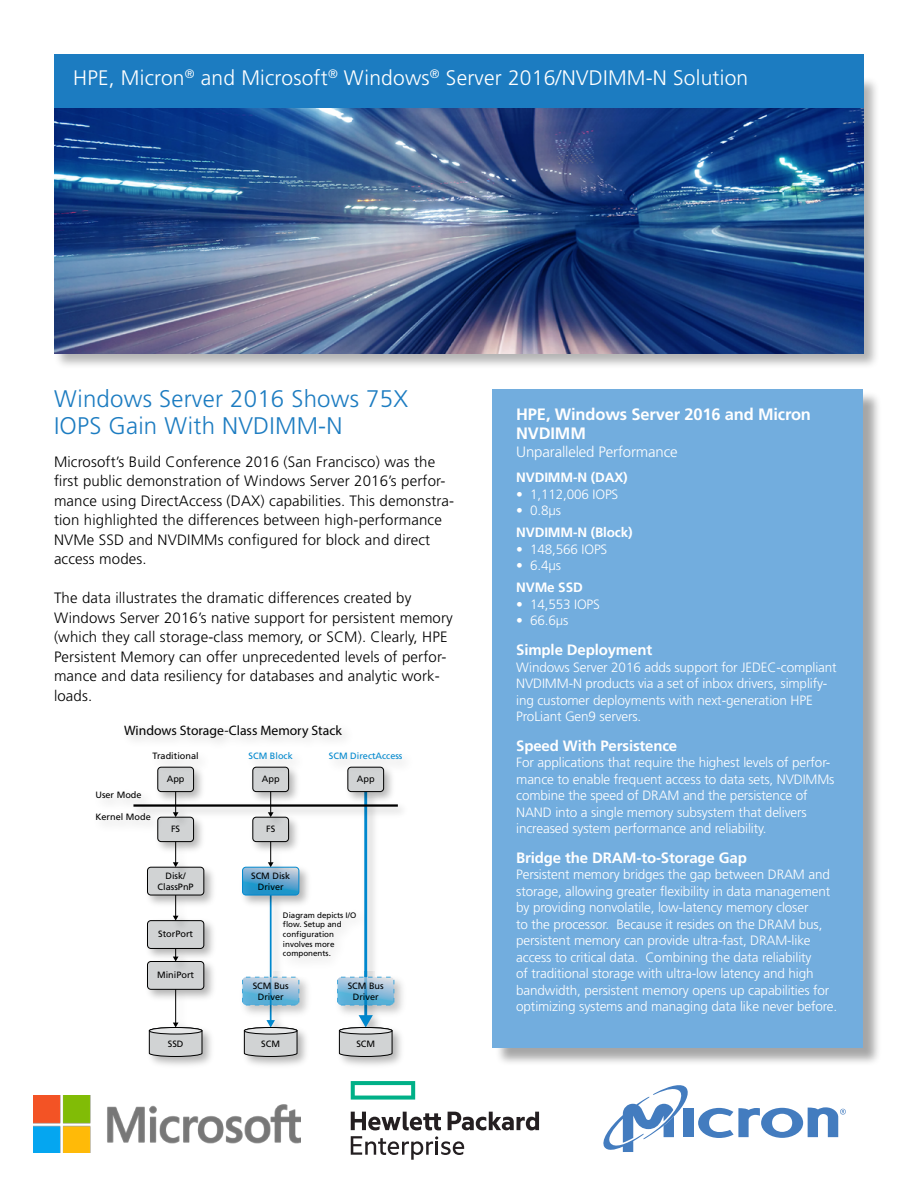
<style>
.page{position:relative;width:918px;height:1188px;background:#fff}
.page>*{position:absolute;margin:0;border:0;box-sizing:border-box;transform-origin:0 0}
.t1{font:300 24px/27px "Frutiger";letter-spacing:.01em;color:#1c7cc1}
.t2{font:300 21px "Frutiger";letter-spacing:.01em;color:#fff}
.t3{font:700 16.5px/19.5px "Frutiger";letter-spacing:-.01em;color:#fff}
.t4{font:300 15px/19.5px "Frutiger";letter-spacing:.01em;color:#000}
.t5{font:700 15px "Frutiger";letter-spacing:-.01em;color:#fff}
.t6{font:300 15px "Frutiger";letter-spacing:-.01em;color:#fff}
.t7{font:13.65px "Myriad Pro";color:#000}
.t8{font:300 13.5px/16.5px "Frutiger";letter-spacing:-.01em;color:#fff}
.t9{font:700 13.5px "Frutiger";letter-spacing:-.01em;color:#fff}
.t10{font:9.15px/10.9px "Frutiger";color:#000;text-align:center}
.t11{font:9.15px "Frutiger";color:#0088ce}
.t12{font:7.95px/9.6px "Frutiger";color:#000}
</style>
<div class="page">
<div style="left:494px;top:391px;width:387px;height:675px;background:#000;opacity:.35"></div>
<div style="left:492px;top:389px;width:370px;height:659px;background:#72adde"></div>
<div style="left:683px;top:1109px;width:10px;height:28px;background:#437cbf"></div>
<svg style="left:603px;top:1085px;width:87px;height:67px"></svg>
<svg style="left:698px;top:1107px;width:148px;height:31px"></svg>
<div style="left:53px;top:75px;width:827px;height:294px;background:#000;opacity:.3"></div>
<img style="left:54px;top:108px;width:810px;height:245px">
<div style="left:54px;top:54px;width:810px;height:54px;background:#1c7cc1"></div>
<img style="left:34px;top:1096px;width:267px;height:56px">
<img style="left:367px;top:822px;width:8px;height:80px">
<hr style="left:364px;top:792px;width:3px;height:225px;background:#0088ce">
<img style="left:269px;top:910px;width:5px;height:61px">
<hr style="left:270px;top:895px;width:2px;height:126px;background:#0088ce">
<img style="left:160px;top:780px;width:42px;height:19px">
<div style="left:158px;top:767px;width:36px;height:25px;background:#d1d3d4;border-radius:3px"></div>
<div style="left:157px;top:767px;width:37px;height:25px;border:1px solid #000;border-radius:3px"></div>
<img style="left:157px;top:822px;width:45px;height:28px">
<div style="left:158px;top:817px;width:36px;height:25px;background:#d1d3d4;border-radius:3px"></div>
<div style="left:157px;top:817px;width:37px;height:25px;border:1px solid #000;border-radius:3px"></div>
<img style="left:167px;top:786px;width:26px;height:46px">
<svg style="left:173px;top:792px;width:6px;height:7px"></svg>
<img style="left:147px;top:866px;width:66px;height:39px">
<div style="left:147px;top:867px;width:57px;height:28px;background:#d1d3d4;border-radius:3px"></div>
<div style="left:147px;top:867px;width:57px;height:28px;border:1px solid #000;border-radius:3px"></div>
<img style="left:167px;top:836px;width:26px;height:36px">
<svg style="left:173px;top:842px;width:6px;height:25px"></svg>
<img style="left:147px;top:920px;width:66px;height:36px">
<div style="left:147px;top:921px;width:57px;height:27px;background:#d1d3d4;border-radius:3px"></div>
<div style="left:147px;top:920px;width:57px;height:29px;border:1px solid #000;border-radius:3px"></div>
<img style="left:167px;top:893px;width:26px;height:32px">
<svg style="left:173px;top:895px;width:6px;height:26px"></svg>
<img style="left:147px;top:956px;width:66px;height:43px">
<div style="left:147px;top:962px;width:57px;height:27px;background:#d1d3d4;border-radius:3px"></div>
<div style="left:147px;top:961px;width:57px;height:29px;border:1px solid #000;border-radius:3px"></div>
<img style="left:167px;top:947px;width:26px;height:18px">
<svg style="left:173px;top:948px;width:6px;height:14px"></svg>
<img style="left:167px;top:988px;width:26px;height:34px">
<hr style="left:175px;top:989px;width:1px;height:34px;background:#000">
<img style="left:148px;top:1022px;width:63px;height:43px">
<svg style="left:149px;top:1023px;width:54px;height:34px"></svg>
<img style="left:252px;top:780px;width:45px;height:19px">
<div style="left:253px;top:767px;width:36px;height:25px;background:#d1d3d4;border-radius:3px"></div>
<div style="left:253px;top:767px;width:36px;height:25px;border:1px solid #000;border-radius:3px"></div>
<img style="left:252px;top:822px;width:45px;height:20px">
<div style="left:253px;top:817px;width:36px;height:25px;background:#d1d3d4;border-radius:3px"></div>
<div style="left:253px;top:817px;width:36px;height:25px;border:1px solid #000;border-radius:3px"></div>
<img style="left:262px;top:786px;width:26px;height:46px">
<svg style="left:268px;top:792px;width:6px;height:7px"></svg>
<img style="left:242px;top:868px;width:66px;height:42px">
<div style="left:242px;top:867px;width:57px;height:28px;border:1px solid #0088ce;border-radius:3px"></div>
<img style="left:262px;top:836px;width:26px;height:6px">
<svg style="left:243px;top:842px;width:56px;height:53px"></svg>
<img style="left:243px;top:1030px;width:63px;height:35px">
<svg style="left:244px;top:1020px;width:54px;height:37px"></svg>
<img style="left:244px;top:971px;width:64px;height:49px">
<svg style="left:243px;top:977px;width:56px;height:28px"></svg>
<div style="left:242px;top:977px;width:57px;height:28px;border:1px dashed #0088ce;border-radius:3px"></div>
<img style="left:347px;top:780px;width:45px;height:19px">
<div style="left:348px;top:767px;width:36px;height:25px;background:#d1d3d4;border-radius:3px"></div>
<div style="left:348px;top:767px;width:36px;height:25px;border:1px solid #000;border-radius:3px"></div>
<img style="left:338px;top:1030px;width:63px;height:35px">
<svg style="left:339px;top:1020px;width:54px;height:37px"></svg>
<img style="left:339px;top:976px;width:64px;height:44px">
<svg style="left:338px;top:977px;width:56px;height:28px"></svg>
<div style="left:337px;top:977px;width:57px;height:28px;border:1px dashed #0088ce;border-radius:3px"></div>
<img style="left:164px;top:799px;width:238px;height:23px">
<hr style="left:133px;top:804px;width:265px;height:3px;background:#000">
<div style="left:149px;top:1027px;width:53px;height:7px;background:#e6e7e8;border-radius:50%"></div>
<div style="left:149px;top:1027px;width:53px;height:7px;border:1px solid #000;border-radius:50%"></div>
<div style="left:244px;top:1027px;width:53px;height:7px;background:#e6e7e8;border-radius:50%"></div>
<div style="left:244px;top:1027px;width:53px;height:7px;border:1px solid #000;border-radius:50%"></div>
<div style="left:339px;top:1027px;width:53px;height:7px;background:#e6e7e8;border-radius:50%"></div>
<div style="left:339px;top:1027px;width:53px;height:7px;border:1px solid #000;border-radius:50%"></div>
<img style="left:144px;top:743px;width:73px;height:37px">
<img style="left:108px;top:781px;width:52px;height:22px">
<img style="left:107px;top:803px;width:62px;height:37px">
<img style="left:274px;top:902px;width:101px;height:75px">
<img style="left:242px;top:743px;width:69px;height:37px">
<img style="left:322px;top:743px;width:78px;height:37px">
<svg style="left:351px;top:1081px;width:64px;height:19px"></svg>
<svg style="left:351px;top:1112px;width:90px;height:18px"></svg>
<svg style="left:448px;top:1112px;width:91px;height:18px"></svg>
<svg style="left:351px;top:1136px;width:113px;height:24px"></svg>
<h2 class="t2" style="left:73px;top:66px;width:676px">HPE, Micron<sup>®</sup> and Microsoft<sup>®</sup> Windows<sup>®</sup> Server 2016/NVDIMM-N Solution</h2>
<h1 class="t1" style="left:54px;top:385px;width:356px">Windows Server 2016 Shows 75X<br>IOPS Gain With NVDIMM-N</h1>
<p class="t4" style="left:54px;top:452px;width:402px">Microsoft’s Build Conference 2016 (San Francisco) was the first public demonstration of Windows Server 2016’s perfor&shy;mance using DirectAccess (DAX) capabilities. This demonstra&shy;tion highlighted the differences between high-performance NVMe SSD and NVDIMMs configured for block and direct access modes.</p>
<p class="t4" style="left:54px;top:588px;width:400px">The data illustrates the dramatic differences created by Windows Server 2016’s native support for persistent memory (which they call storage-class memory, or SCM). Clearly, HPE Persistent Memory can offer unprecedented levels of perfor&shy;mance and data resiliency for databases and analytic work&shy;loads.</p>
<p class="t7" style="left:124px;top:722px;width:219px">Windows Storage-Class Memory Stack</p>
<p class="t10" style="left:153px;top:751px;width:48px">Traditional</p>
<p class="t10" style="left:95px;top:790px;width:48px">User Mode</p>
<p class="t10" style="left:95px;top:811px;width:57px">Kernel Mode</p>
<p class="t11" style="left:249px;top:751px;width:46px">SCM Block</p>
<p class="t10" style="left:262px;top:773px;width:19px">App</p>
<p class="t11" style="left:329px;top:751px;width:75px">SCM DirectAccess</p>
<p class="t10" style="left:357px;top:773px;width:19px">App</p>
<p class="t10" style="left:167px;top:773px;width:19px">App</p>
<p class="t10" style="left:171px;top:823px;width:11px">FS</p>
<p class="t10" style="left:266px;top:823px;width:11px">FS</p>
<p class="t10" style="left:158px;top:871px;width:38px">Disk/<br>ClassPnP</p>
<p class="t10" style="left:251px;top:871px;width:41px">SCM Disk<br>Driver</p>
<p class="t10" style="left:158px;top:929px;width:37px">StorPort</p>
<p class="t10" style="left:157px;top:969px;width:39px">MiniPort</p>
<p class="t12" style="left:283px;top:910px;width:75px">Diagram depicts I/O flow. Setup and configuration involves more components.</p>
<p class="t10" style="left:253px;top:981px;width:38px">SCM Bus<br>Driver</p>
<p class="t10" style="left:348px;top:981px;width:38px">SCM Bus<br>Driver</p>
<p class="t10" style="left:168px;top:1038px;width:17px">SSD</p>
<p class="t10" style="left:261px;top:1038px;width:20px">SCM</p>
<p class="t10" style="left:356px;top:1038px;width:20px">SCM</p>
<p class="t3" style="left:516px;top:404px;width:296px">HPE, Windows Server 2016 and Micron<br>NVDIMM</p>
<p class="t6" style="left:516px;top:444px;width:163px">Unparalleled Performance</p>
<p class="t9" style="left:516px;top:470px;width:113px">NVDIMM-N (DAX)</p>
<p class="t8" style="left:516px;top:486px;width:104px">• 1,112,006 IOPS</p>
<p class="t8" style="left:516px;top:503px;width:46px">• 0.8µs</p>
<p class="t9" style="left:516px;top:525px;width:118px">NVDIMM-N (Block)</p>
<p class="t8" style="left:516px;top:541px;width:93px">• 148,566 IOPS</p>
<p class="t8" style="left:516px;top:558px;width:46px">• 6.4µs</p>
<p class="t9" style="left:516px;top:580px;width:68px">NVMe SSD</p>
<p class="t8" style="left:516px;top:596px;width:85px">• 14,553 IOPS</p>
<p class="t8" style="left:516px;top:613px;width:54px">• 66.6µs</p>
<p class="t5" style="left:516px;top:641px;width:137px">Simple Deployment</p>
<p class="t8" style="left:516px;top:659px;width:322px">Windows Server 2016 adds support for JEDEC-compliant NVDIMM-N products via a set of inbox drivers, simplify&shy;ing customer deployments with next-generation HPE ProLiant Gen9 servers.</p>
<p class="t5" style="left:516px;top:737px;width:163px">Speed With Persistence</p>
<p class="t8" style="left:516px;top:754px;width:320px">For applications that require the highest levels of perfor&shy;mance to enable frequent access to data sets, NVDIMMs combine the speed of DRAM and the persistence of NAND into a single memory subsystem that delivers increased system performance and reliability.</p>
<p class="t5" style="left:516px;top:849px;width:232px">Bridge the DRAM-to-Storage Gap</p>
<p class="t8" style="left:516px;top:866px;width:323px">Persistent memory bridges the gap between DRAM and storage, allowing greater flexibility in data management by providing nonvolatile, low-latency memory closer<br>to the processor. Because it resides on the DRAM bus, persistent memory can provide ultra-fast, DRAM-like access to critical data. Combining the data reliability<br>of traditional storage with ultra-low latency and high bandwidth, persistent memory opens up capabilities for optimizing systems and managing data like never before.</p>
</div>
